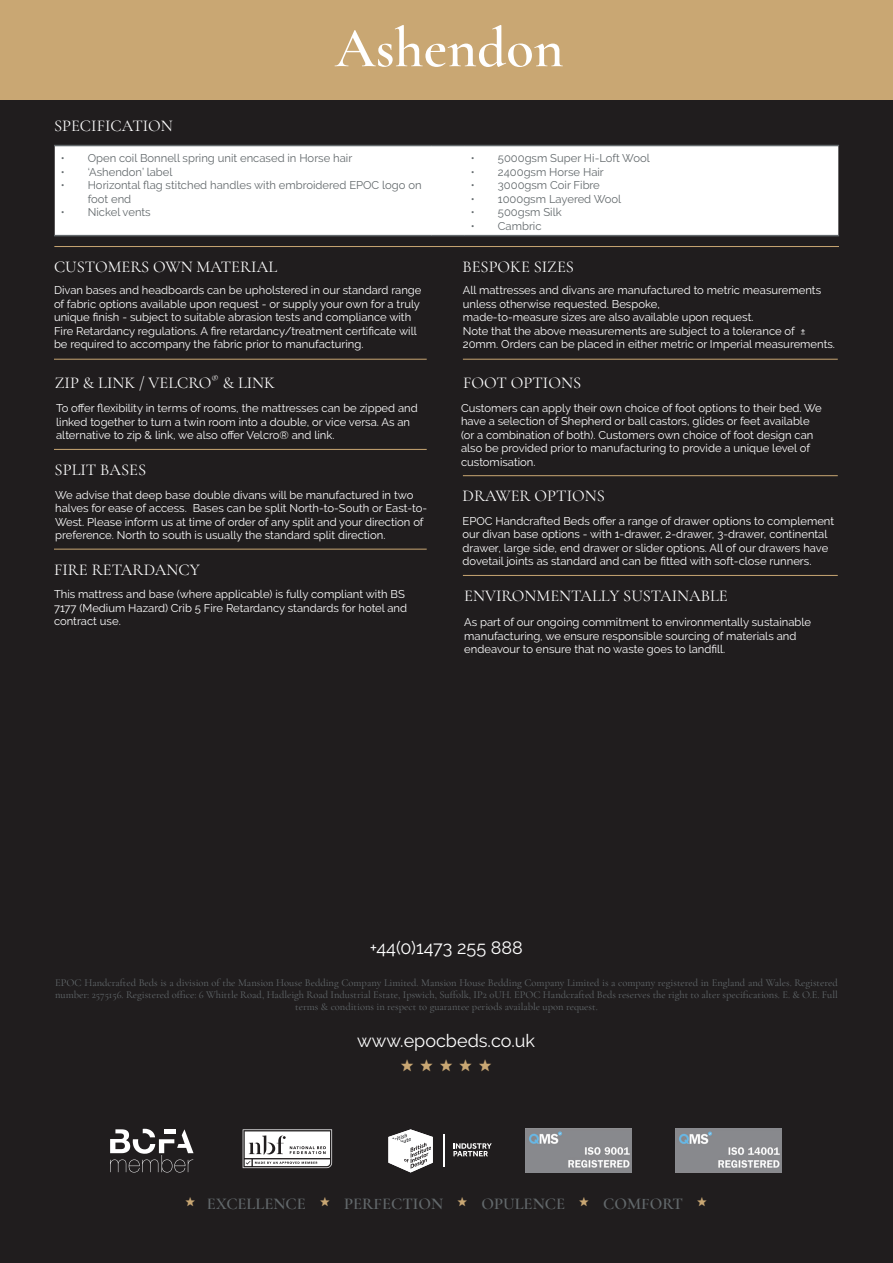
<style>
.page{position:relative;width:893px;height:1263px;background:#201d1e}
.page>*{position:absolute;margin:0;border:0;box-sizing:border-box;transform-origin:0 0}
.t1{font:600 57px "Cormorant Garamond";color:#fff}
.t2{font:18px "Raleway";color:#fff}
.t3{font:16.5px "Cormorant Garamond";color:#fff}
.t4{font:600 16.5px "Cormorant Garamond";color:#63696c}
.t5{font:11.25px/13.5px "Raleway";color:#fff}
.t6{font:11.25px/13.5px "Raleway";color:#63696c}
.t7{font:10.5px/12px "Cormorant Garamond";color:#63696c;text-align:center}
</style>
<div class="page">
<div style="left:0;top:0;width:893px;height:99px;background:#c9a773"></div>
<svg style="left:110px;top:1129px;width:84px;height:43px"></svg>
<img style="left:525px;top:1129px;width:107px;height:43px">
<img style="left:675px;top:1129px;width:107px;height:43px">
<svg style="left:388px;top:1129px;width:45px;height:43px"></svg>
<hr style="left:443px;top:1134px;width:1px;height:32px;background:#fff">
<svg style="left:453px;top:1143px;width:39px;height:13px"></svg>
<svg style="left:243px;top:1129px;width:89px;height:39px"></svg>
<hr style="left:54px;top:359px;width:373px;height:1px;background:#c9a773">
<hr style="left:54px;top:449px;width:373px;height:1px;background:#c9a773">
<hr style="left:54px;top:549px;width:373px;height:1px;background:#c9a773">
<hr style="left:463px;top:359px;width:375px;height:1px;background:#c9a773">
<hr style="left:463px;top:475px;width:375px;height:1px;background:#c9a773">
<hr style="left:463px;top:575px;width:375px;height:1px;background:#c9a773">
<hr style="left:54px;top:246px;width:785px;height:1px;background:#c9a773">
<div style="left:55px;top:146px;width:783px;height:89px;background:#fff"></div>
<hr style="left:54px;top:145px;width:377px;height:1px;background:#63696c">
<hr style="left:431px;top:145px;width:34px;height:1px;background:#63696c">
<hr style="left:465px;top:145px;width:374px;height:1px;background:#63696c">
<hr style="left:54px;top:235px;width:377px;height:1px;background:#63696c">
<hr style="left:431px;top:235px;width:34px;height:1px;background:#63696c">
<hr style="left:465px;top:235px;width:374px;height:1px;background:#63696c">
<h3 class="t3" style="left:54px;top:115px;width:120px">SPECIFICATION</h3>
<h1 class="t1" style="left:335px;top:13px;width:230px">Ashendon</h1>
<p class="t6" style="left:61px;top:151px;width:293px">• Open coil Bonnell spring unit encased in Horse hair</p>
<p class="t6" style="left:61px;top:165px;width:113px">• ‘Ashendon’ label</p>
<p class="t6" style="left:88px;top:178px;width:335px;text-indent:-27px">• Horizontal flag stitched handles with embroidered EPOC logo on foot end</p>
<p class="t6" style="left:61px;top:205px;width:92px">• Nickel vents</p>
<h3 class="t3" style="left:54px;top:256px;width:225px">CUSTOMERS OWN MATERIAL</h3>
<p class="t5" style="left:54px;top:284px;width:369px">Divan bases and headboards can be upholstered in our standard range of fabric options available upon request - or supply your own for a truly unique finish - subject to suitable abrasion tests and compliance with Fire Retardancy regulations. A fire retardancy/treatment certificate will be required to accompany the fabric prior to manufacturing.</p>
<h3 class="t3" style="left:55px;top:372px;width:222px">ZIP &amp; LINK / VELCRO<sup>®</sup> &amp; LINK</h3>
<p class="t5" style="left:56px;top:401px;width:363px">To offer flexibility in terms of rooms, the mattresses can be zipped and linked together to turn a twin room into a double, or vice versa. As an alternative to zip &amp; link, we also offer Velcro® and link.</p>
<h3 class="t3" style="left:55px;top:459px;width:93px">SPLIT BASES</h3>
<p class="t5" style="left:55px;top:488px;width:374px">We advise that deep base double divans will be manufactured in two halves for ease of access. Bases can be split North-to-South or East-to-West. Please inform us at time of order of any split and your direction of preference. North to south is usually the standard split direction.</p>
<h3 class="t3" style="left:54px;top:559px;width:147px">FIRE RETARDANCY</h3>
<p class="t5" style="left:54px;top:587px;width:355px">This mattress and base (where applicable) is fully compliant with BS<br>7177 (Medium Hazard) Crib 5 Fire Retardancy standards for hotel and contract use.</p>
<p class="t6" style="left:471px;top:151px;width:180px">• 5000gsm Super Hi-Loft Wool</p>
<p class="t6" style="left:471px;top:165px;width:135px">• 2400gsm Horse Hair</p>
<p class="t6" style="left:471px;top:178px;width:130px">• 3000gsm Coir Fibre</p>
<p class="t6" style="left:471px;top:192px;width:152px">• 1000gsm Layered Wool</p>
<p class="t6" style="left:471px;top:205px;width:92px">• 500gsm Silk</p>
<p class="t6" style="left:471px;top:219px;width:72px">• Cambric</p>
<h3 class="t3" style="left:462px;top:257px;width:113px">BESPOKE SIZES</h3>
<p class="t5" style="left:463px;top:284px;width:374px">All mattresses and divans are manufactured to metric measurements unless otherwise requested. Bespoke,<br>made-to-measure sizes are also available upon request.<br>Note that the above measurements are subject to a tolerance of ± 20mm. Orders can be placed in either metric or Imperial measurements.</p>
<h3 class="t3" style="left:463px;top:372px;width:119px">FOOT OPTIONS</h3>
<p class="t5" style="left:461px;top:401px;width:362px">Customers can apply their own choice of foot options to their bed. We have a selection of Shepherd or ball castors, glides or feet available (or a combination of both). Customers own choice of foot design can also be provided prior to manufacturing to provide a unique level of customisation.</p>
<h3 class="t3" style="left:463px;top:486px;width:144px">DRAWER OPTIONS</h3>
<p class="t5" style="left:463px;top:514px;width:373px">EPOC Handcrafted Beds offer a range of drawer options to complement our divan base options - with 1-drawer, 2-drawer, 3-drawer, continental drawer, large side, end drawer or slider options. All of our drawers have dovetail joints as standard and can be fitted with soft-close runners.</p>
<h3 class="t3" style="left:464px;top:585px;width:265px">ENVIRONMENTALLY SUSTAINABLE</h3>
<p class="t5" style="left:464px;top:616px;width:348px">As part of our ongoing commitment to environmentally sustainable manufacturing, we ensure responsible sourcing of materials and endeavour to ensure that no waste goes to landfill.</p>
<h2 class="t2" style="left:370px;top:937px;width:155px">+44(0)1473 255 888</h2>
<p class="t7" style="left:55px;top:977px;width:784px">EPOC Handcrafted Beds is a division of the Mansion House Bedding Company Limited. Mansion House Bedding Company Limited is a company registered in England and Wales. Registered number: 2575156. Registered office: 6 Whittle Road, Hadleigh Road Industrial Estate, Ipswich, Suffolk, IP2 0UH. EPOC Handcrafted Beds reserves the right to alter specifications. E. &amp; O.E. Full terms &amp; conditions in respect to guarantee periods available upon request.</p>
<h2 class="t2" style="left:357px;top:1030px;width:179px">www.epocbeds.co.uk</h2>
<h3 class="t4" style="left:207px;top:1193px;width:100px">EXCELLENCE</h3>
<h3 class="t4" style="left:344px;top:1193px;width:101px">PERFECTION</h3>
<h3 class="t4" style="left:481px;top:1193px;width:85px">OPULENCE</h3>
<h3 class="t4" style="left:603px;top:1193px;width:81px">COMFORT</h3>
</div>
